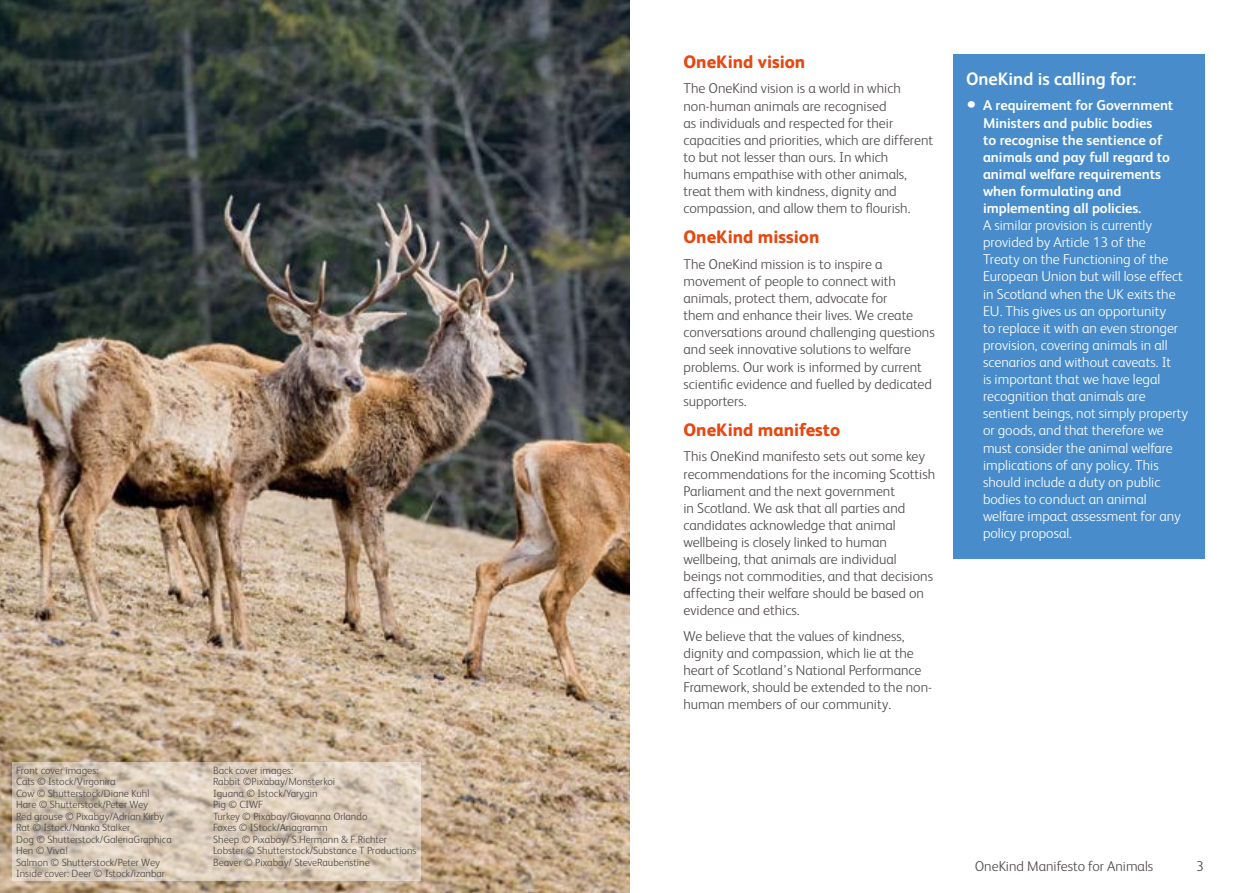
<style>
.page{position:relative;width:1259px;height:893px;background:#fff}
.page>*{position:absolute;margin:0;border:0;box-sizing:border-box;transform-origin:0 0}
.t1{font:800 18px "FS Albert";color:#e54810}
.t2{font:700 18px "FS Albert";color:#fff}
.t3{font:300 14.25px/17.1px "FS Albert";color:#504c4a}
.t4{font:300 14.25px/17.1px "FS Albert";color:#fff}
.t5{font:700 14.25px/17.1px "FS Albert";color:#fff}
.t6{font:300 10.5px/11.6px "FS Albert";color:#504c4a}
.s1{font-weight:300;font-size:21px}
</style>
<div class="page">
<img style="left:0;top:0;width:629px;height:893px">
<svg style="left:13px;top:762px;width:408px;height:118px;background:#d8cab9"></svg>
<div style="left:953px;top:54px;width:252px;height:504px;background:#488ccb"></div>
<p class="t1" style="left:683px;top:49px;width:123px">OneKind vision</p>
<p class="t3" style="left:683px;top:79px;width:251px">The OneKind vision is a world in which non-human animals are recognised<br>as individuals and respected for their capacities and priorities, which are different to but not lesser than ours. In which humans empathise with other animals, treat them with kindness, dignity and compassion, and allow them to flourish.</p>
<p class="t1" style="left:683px;top:224px;width:137px">OneKind mission</p>
<p class="t3" style="left:683px;top:255px;width:253px">The OneKind mission is to inspire a movement of people to connect with animals, protect them, advocate for<br>them and enhance their lives. We create conversations around challenging questions and seek innovative solutions to welfare problems. Our work is informed by current scientific evidence and fuelled by dedicated supporters.</p>
<p class="t1" style="left:683px;top:417px;width:158px">OneKind manifesto</p>
<p class="t3" style="left:683px;top:447px;width:253px">This OneKind manifesto sets out some key recommendations for the incoming Scottish Parliament and the next government<br>in Scotland. We ask that all parties and candidates acknowledge that animal wellbeing is closely linked to human wellbeing, that animals are individual beings not commodities, and that decisions affecting their welfare should be based on evidence and ethics.</p>
<p class="t3" style="left:683px;top:627px;width:250px">We believe that the values of kindness, dignity and compassion, which lie at the heart of Scotland’s National Performance Framework, should be extended to the non&shy;human members of our community.</p>
<p class="t2" style="left:966px;top:66px;width:172px">OneKind is calling for:</p>
<p class="t5" style="left:983px;top:96px;width:192px;text-indent:-17px"><span class="s1">•</span> A requirement for Government<br>Ministers and public bodies<br>to recognise the sentience of animals and pay full regard to animal welfare requirements when formulating and implementing all policies.</p>
<p class="t4" style="left:983px;top:216px;width:206px">A similar provision is currently provided by Article 13 of the<br>Treaty on the Functioning of the<br>European Union but will lose effect in Scotland when the UK exits the<br>EU. This gives us an opportunity<br>to replace it with an even stronger provision, covering animals in all scenarios and without caveats. It<br>is important that we have legal recognition that animals are sentient beings, not simply property or goods, and that therefore we must consider the animal welfare implications of any policy. This should include a duty on public bodies to conduct an animal welfare impact assessment for any policy proposal.</p>
<p class="t6" style="left:213px;top:764px;width:205px">Back cover images:<br>Rabbit ©Pixabay/Monsterkoi<br>Iguana © Istock/Yarygin<br>Pig © CIWF<br>Turkey © Pixabay/Giovanna Orlando<br>Foxes © IStock/Anagramm<br>Sheep © Pixabay/ S.Hermann &amp; F.Richter<br>Lobster © Shutterstock/Substance T Productions<br>Beaver © Pixabay/ SteveRaubenstine</p>
<p class="t6" style="left:16px;top:764px;width:157px">Front cover images:<br>Cats © Istock/Virgonira<br>Cow © Shutterstock/Diane Kuhl<br>Hare © Shutterstock/Peter Wey<br>Red grouse © Pixabay/Adrian Kirby<br>Rat © Istock/Nanka Stalker<br>Dog © Shutterstock/GaleriaGraphica<br>Hen © Viva!<br>Salmon © Shutterstock/Peter Wey<br>Inside cover: Deer © Istock/izanbar</p>
<p class="t3" style="left:54px;top:857px;width:9px">2</p>
<p class="t3" style="left:105px;top:857px;width:180px">OneKind Manifesto for Animals</p>
<p class="t3" style="left:975px;top:857px;width:180px">OneKind Manifesto for Animals</p>
<p class="t3" style="left:1196px;top:857px;width:9px">3</p>
</div>
